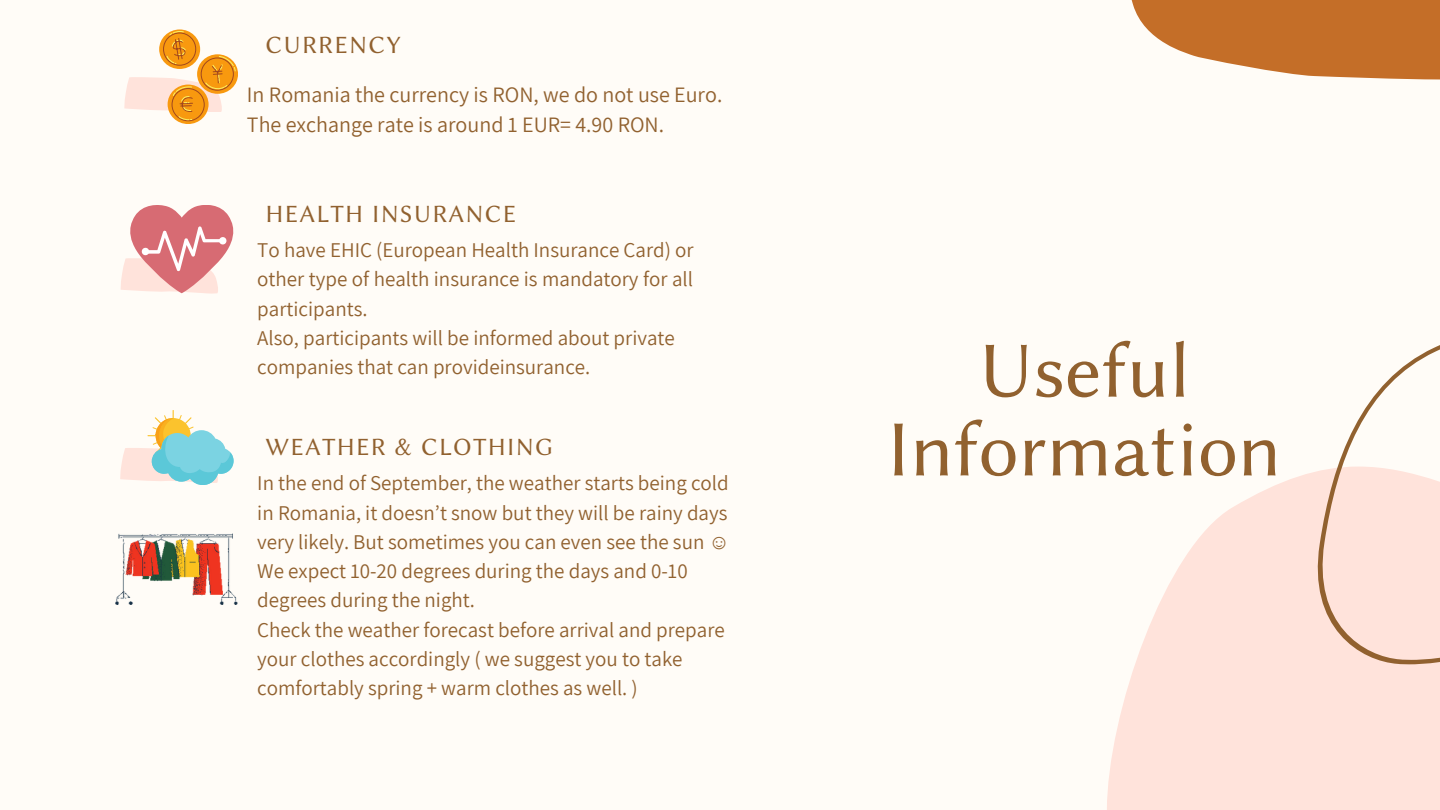
<style>
.page{position:relative;width:1440px;height:810px;background:#fffcf7}
.page>*{position:absolute;margin:0;border:0;box-sizing:border-box;transform-origin:0 0}
.t1{font:80px/78.8px "Lin Biolinum O";color:#91612f;text-align:center}
.t2{font:25px "Lin Biolinum O";letter-spacing:.05em;color:#91612f}
.t3{font:22px/30.8px "Assistant";color:#91612f}
.t4{font:21px/29.2px "Assistant";color:#91612f}
.s1{font-family:"Liberation Serif"}
</style>
<div class="page">
<svg style="left:120px;top:410px;width:114px;height:75px"></svg>
<svg style="left:124px;top:29px;width:114px;height:95px"></svg>
<svg style="left:121px;top:205px;width:113px;height:89px"></svg>
<img style="left:115px;top:533px;width:123px;height:72px">
<svg style="left:1132px;top:0;width:308px;height:79px"></svg>
<svg style="left:1107px;top:504px;width:132px;height:306px;fill:#ffe3db"></svg>
<svg style="left:1239px;top:345px;width:201px;height:465px"></svg>
<p class="t2" style="left:265px;top:31px;width:137px">CURRENCY</p>
<p class="t3" style="left:247px;top:78px;width:477px">In Romania the currency is RON, we do not use Euro.<br>The exchange rate is around 1 EUR= 4.90 RON.</p>
<p class="t2" style="left:265px;top:200px;width:253px">HEALTH INSURANCE</p>
<p class="t4" style="left:257px;top:235px;width:438px;text-align:justify">To have EHIC (European Health Insurance Card) or other type of health insurance is mandatory for all participants.</p>
<p class="t4" style="left:257px;top:322px;width:419px">Also, participants will be informed about private companies that can provideinsurance.</p>
<p class="t2" style="left:265px;top:433px;width:289px">WEATHER &amp; CLOTHING</p>
<p class="t4" style="left:257px;top:468px;width:474px">In the end of September, the weather starts being cold in Romania, it doesn’t snow but they will be rainy days very likely. But sometimes you can even see the sun <span class="s1">☺ </span>We expect 10-20 degrees during the days and 0-10 degrees during the night.</p>
<p class="t4" style="left:257px;top:614px;width:469px">Check the weather forecast before arrival and prepare your clothes accordingly ( we suggest you to take comfortably spring + warm clothes as well. )</p>
<p class="t1" style="left:887px;top:331px;width:396px">Useful<br>Information</p>
</div>
